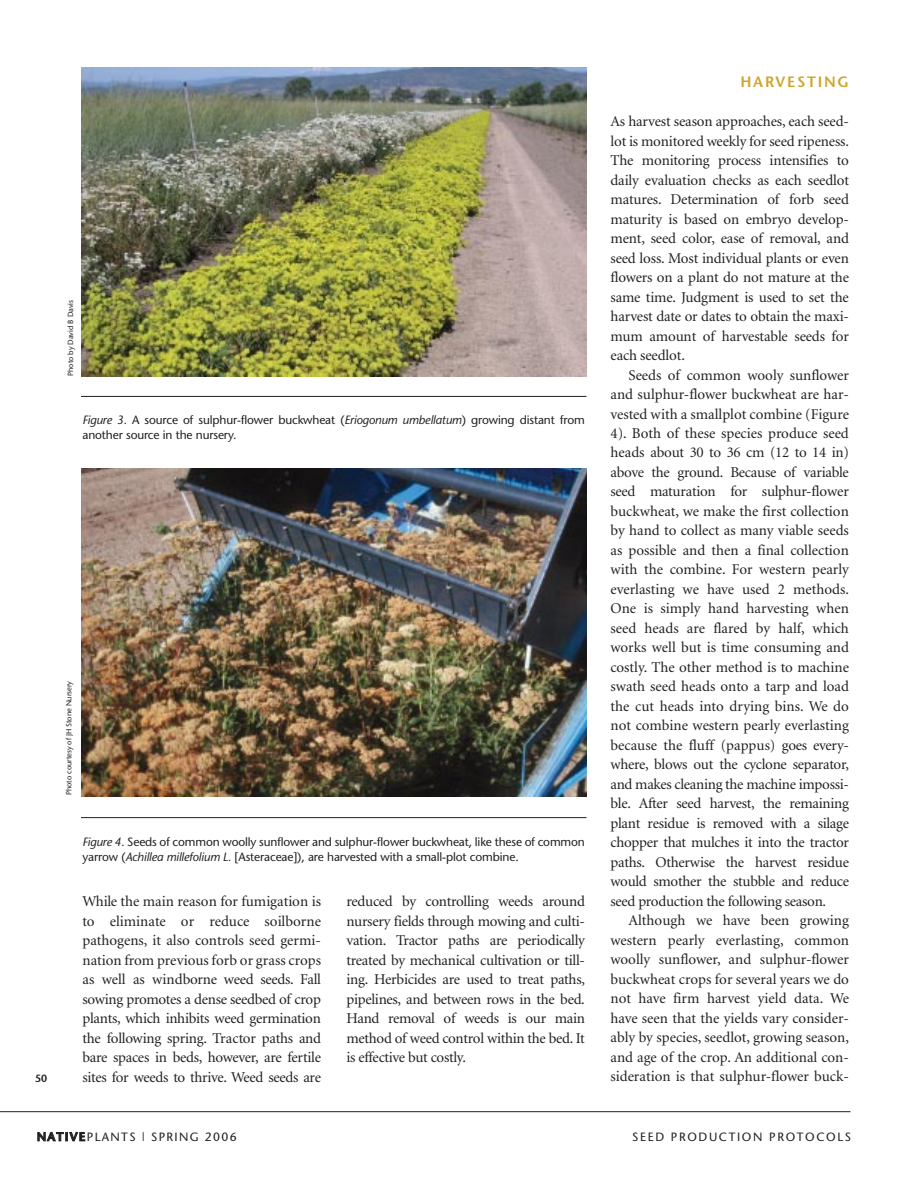
<style>
.page{position:relative;width:918px;height:1188px;background:#fff}
.page>*{position:absolute;margin:0;border:0;box-sizing:border-box;transform-origin:0 0}
.t1{font:15px/19.5px "Minion";letter-spacing:-.02em;color:#231f20;text-align:justify}
.t2{font:600 15px "Stone Sans";letter-spacing:.115em;color:#cfa62c}
.t3{font:12px/15px "Stone Sans";letter-spacing:-.01em;color:#231f20}
.t4{font:12px "Stone Sans";letter-spacing:.115em;color:#231f20}
.t5{font:12px "Stone Sans";letter-spacing:.14em;color:#231f20}
.t6{font:600 10.5px "Stone Sans";color:#231f20}
.t7{font:7.5px "Stone Sans";letter-spacing:-.01em;color:#231f20}
.s1{font-style:italic}
.s2{font-weight:600}
</style>
<div class="page">
<hr style="left:0;top:1111px;width:850px;height:1px;background:#231f20">
<img style="left:81px;top:68px;width:505px;height:309px">
<hr style="left:81px;top:396px;width:505px;height:1px;background:#231f20">
<img style="left:81px;top:468px;width:505px;height:328px">
<hr style="left:81px;top:817px;width:505px;height:1px;background:#231f20">
<p class="t7" style="left:68px;top:376px;width:77px;rotate:-90deg">Photo by David B Davis</p>
<p class="t3" style="left:82px;top:414px;width:504px"><span class="s1">Figure 3.</span> A source of sulphur-flower buckwheat (<span class="s1">Eriogonum umbellatum</span>) growing distant from another source in the nursery.</p>
<p class="t6" style="left:35px;top:1074px;width:14px">50</p>
<p class="t7" style="left:66px;top:795px;width:116px;rotate:-90deg">Photo courtesy of JH Stone Nursery</p>
<p class="t3" style="left:82px;top:835px;width:504px"><span class="s1">Figure 4.</span> Seeds of common woolly sunflower and sulphur-flower buckwheat, like these of common yarrow (<span class="s1">Achillea millefolium L.</span> [Asteraceae]), are harvested with a small-plot combine.</p>
<p class="t1" style="left:82px;top:893px;width:240px">While the main reason for fumigation is to eliminate or reduce soilborne pathogens, it also controls seed germi&shy;nation from previous forb or grass crops as well as windborne weed seeds. Fall sowing promotes a dense seedbed of crop plants, which inhibits weed germination the following spring. Tractor paths and bare spaces in beds, however, are fertile sites for weeds to thrive. Weed seeds are</p>
<p class="t1" style="left:346px;top:893px;width:240px">reduced by controlling weeds around nursery fields through mowing and culti&shy;vation. Tractor paths are periodically treated by mechanical cultivation or till&shy;ing. Herbicides are used to treat paths, pipelines, and between rows in the bed.<br>Hand removal of weeds is our main method of weed control within the bed. It is effective but costly.</p>
<p class="t2" style="left:740px;top:76px;width:110px">HARVESTING</p>
<p class="t1" style="left:610px;top:113px;width:240px">As harvest season approaches, each seed&shy;lot is monitored weekly for seed ripeness.<br>The monitoring process intensifies to daily evaluation checks as each seedlot matures. Determination of forb seed maturity is based on embryo develop&shy;ment, seed color, ease of removal, and seed loss. Most individual plants or even flowers on a plant do not mature at the same time. Judgment is used to set the harvest date or dates to obtain the maxi&shy;mum amount of harvestable seeds for each seedlot.</p>
<p class="t1" style="left:610px;top:366px;width:240px;text-indent:18px">Seeds of common wooly sunflower and sulphur-flower buckwheat are har&shy;vested with a smallplot combine (Figure 4). Both of these species produce seed heads about 30 to 36 cm (12 to 14 in) above the ground. Because of variable seed maturation for sulphur-flower buckwheat, we make the first collection by hand to collect as many viable seeds as possible and then a final collection with the combine. For western pearly everlasting we have used 2 methods.<br>One is simply hand harvesting when seed heads are flared by half, which works well but is time consuming and costly. The other method is to machine swath seed heads onto a tarp and load the cut heads into drying bins. We do not combine western pearly everlasting because the fluff (pappus) goes every&shy;where, blows out the cyclone separator, and makes cleaning the machine impossi&shy;ble. After seed harvest, the remaining plant residue is removed with a silage chopper that mulches it into the tractor paths. Otherwise the harvest residue would smother the stubble and reduce seed production the following season.</p>
<p class="t1" style="left:610px;top:912px;width:240px;text-indent:18px">Although we have been growing western pearly everlasting, common woolly sunflower, and sulphur-flower buckwheat crops for several years we do not have firm harvest yield data. We have seen that the yields vary consider&shy;ably by species, seedlot, growing season, and age of the crop. An additional con&shy;sideration is that sulphur-flower buck-</p>
<p class="t4" style="left:37px;top:1132px;width:201px"><span class="s2">NATIVE</span>PLANTS | SPRING 2006</p>
<p class="t5" style="left:632px;top:1132px;width:220px">SEED PRODUCTION PROTOCOLS</p>
</div>
